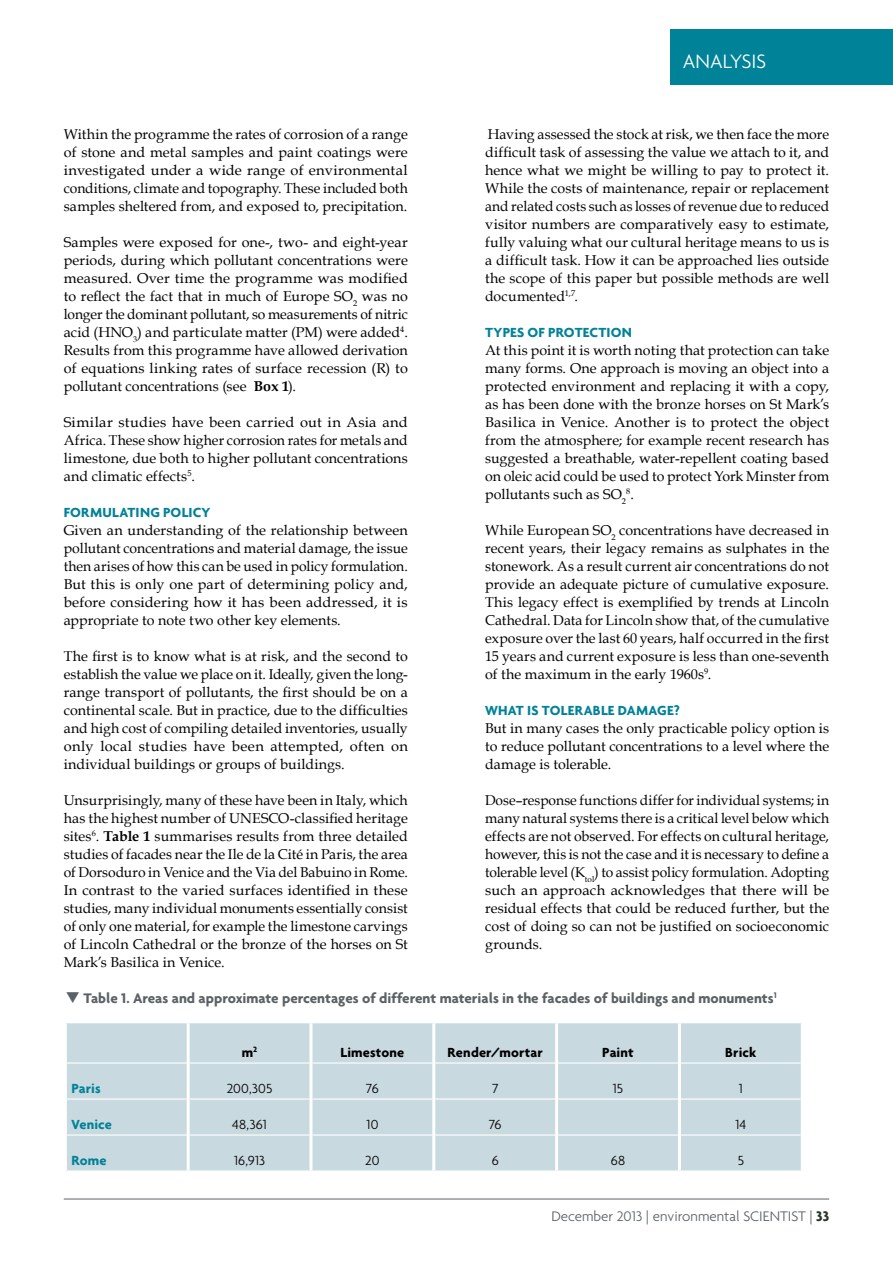
<style>
.page{position:relative;width:893px;height:1263px;background:#fff}
.page>*{position:absolute;margin:0;border:0;box-sizing:border-box;transform-origin:0 0}
.t1{font:300 21px "Agenda";color:#fff}
.t2{font:700 15px "Agenda";color:#5c6165}
.t3{font:300 15px "Agenda";color:#5c6165}
.t4{font:14.25px/18px "Book Antiqua";letter-spacing:.005em;color:#000;text-align:justify}
.t5{font:700 14.25px "Agenda";letter-spacing:.015em;color:#008298}
.t6{font:300 14.25px "Agenda";letter-spacing:.005em;color:#000}
.t7{font:700 14.25px "Agenda";letter-spacing:.015em;color:#000}
.t8{font:8.25px "Book Antiqua";color:#000}
.s1{font-weight:700}
.s2{font-size:14.25px}
.s3{font-weight:700;color:#27382b}
</style>
<div class="page">
<div style="left:670px;top:29px;width:223px;height:56px;background:#008298"></div>
<hr style="left:64px;top:1199px;width:765px;height:1px;background:#5c6165">
<div style="left:67px;top:1023px;width:734px;height:147px;background:#c9d9e0"></div>
<hr style="left:67px;top:1062px;width:120px;height:1px;background:#fff">
<hr style="left:190px;top:1062px;width:119px;height:1px;background:#fff">
<hr style="left:312px;top:1062px;width:120px;height:1px;background:#fff">
<hr style="left:435px;top:1062px;width:120px;height:1px;background:#fff">
<hr style="left:558px;top:1062px;width:120px;height:1px;background:#fff">
<hr style="left:681px;top:1062px;width:120px;height:1px;background:#fff">
<hr style="left:67px;top:1098px;width:120px;height:1px;background:#fff">
<hr style="left:190px;top:1098px;width:119px;height:1px;background:#fff">
<hr style="left:312px;top:1098px;width:120px;height:1px;background:#fff">
<hr style="left:435px;top:1098px;width:120px;height:1px;background:#fff">
<hr style="left:558px;top:1098px;width:120px;height:1px;background:#fff">
<hr style="left:681px;top:1098px;width:120px;height:1px;background:#fff">
<hr style="left:67px;top:1134px;width:120px;height:1px;background:#fff">
<hr style="left:190px;top:1134px;width:119px;height:1px;background:#fff">
<hr style="left:312px;top:1134px;width:120px;height:1px;background:#fff">
<hr style="left:435px;top:1134px;width:120px;height:1px;background:#fff">
<hr style="left:558px;top:1134px;width:120px;height:1px;background:#fff">
<hr style="left:681px;top:1134px;width:120px;height:1px;background:#fff">
<hr style="left:187px;top:1023px;width:3px;height:40px;background:#fff">
<hr style="left:309px;top:1023px;width:3px;height:40px;background:#fff">
<hr style="left:432px;top:1023px;width:3px;height:40px;background:#fff">
<hr style="left:555px;top:1023px;width:3px;height:40px;background:#fff">
<hr style="left:678px;top:1023px;width:3px;height:40px;background:#fff">
<hr style="left:187px;top:1063px;width:3px;height:36px;background:#fff">
<hr style="left:309px;top:1063px;width:3px;height:36px;background:#fff">
<hr style="left:432px;top:1063px;width:3px;height:36px;background:#fff">
<hr style="left:555px;top:1063px;width:3px;height:36px;background:#fff">
<hr style="left:678px;top:1063px;width:3px;height:36px;background:#fff">
<hr style="left:187px;top:1099px;width:3px;height:36px;background:#fff">
<hr style="left:309px;top:1099px;width:3px;height:36px;background:#fff">
<hr style="left:432px;top:1099px;width:3px;height:36px;background:#fff">
<hr style="left:555px;top:1099px;width:3px;height:36px;background:#fff">
<hr style="left:678px;top:1099px;width:3px;height:36px;background:#fff">
<hr style="left:187px;top:1135px;width:3px;height:35px;background:#fff">
<hr style="left:309px;top:1135px;width:3px;height:35px;background:#fff">
<hr style="left:432px;top:1135px;width:3px;height:35px;background:#fff">
<hr style="left:555px;top:1135px;width:3px;height:35px;background:#fff">
<hr style="left:678px;top:1135px;width:3px;height:35px;background:#fff">
<h1 class="t1" style="left:683px;top:49px;width:58px">Analysis</h1>
<p class="t4" style="left:64px;top:125px;width:346px">Within the programme the rates of corrosion of a range of stone and metal samples and paint coatings were investigated under a wide range of environmental conditions, climate and topography. These included both samples sheltered from, and exposed to, precipitation.</p>
<p class="t4" style="left:64px;top:233px;width:346px">Samples were exposed for one-, two- and eight-year periods, during which pollutant concentrations were measured. Over time the programme was modified to reflect the fact that in much of Europe SO<sub>2</sub> was no longer the dominant pollutant, so measurements of nitric acid (HNO<sub>3</sub>) and particulate matter (PM) were added<sup>4</sup>.<br>Results from this programme have allowed derivation of equations linking rates of surface recession (R) to pollutant concentrations (see <span class="s1">Box 1</span>).</p>
<p class="t4" style="left:64px;top:413px;width:346px">Similar studies have been carried out in Asia and Africa. These show higher corrosion rates for metals and limestone, due both to higher pollutant concentrations and climatic effects<sup>5</sup>.</p>
<p class="t5" style="left:64px;top:504px;width:18px">Formu</p>
<p class="t5" style="left:112px;top:504px;width:16px">latin</p>
<p class="t5" style="left:150px;top:504px;width:60px">g policy</p>
<p class="t4" style="left:64px;top:521px;width:346px">Given an understanding of the relationship between pollutant concentrations and material damage, the issue then arises of how this can be used in policy formulation.<br>But this is only one part of determining policy and, before considering how it has been addressed, it is appropriate to note two other key elements.</p>
<p class="t4" style="left:64px;top:647px;width:346px">The first is to know what is at risk, and the second to establish the value we place on it. Ideally, given the long&shy;range transport of pollutants, the first should be on a continental scale. But in practice, due to the difficulties and high cost of compiling detailed inventories, usually only local studies have been attempted, often on individual buildings or groups of buildings.</p>
<p class="t4" style="left:64px;top:791px;width:346px">Unsurprisingly, many of these have been in Italy, which has the highest number of UNESCO-classified heritage sites<sup>6</sup>. <span class="s1">Table 1</span> summarises results from three detailed studies of facades near the Ile de la Cité in Paris, the area of Dorsoduro in Venice and the Via del Babuino in Rome.<br>In contrast to the varied surfaces identified in these studies, many individual monuments essentially consist of only one material, for example the limestone carvings of Lincoln Cathedral or the bronze of the horses on St Mark’s Basilica in Venice.</p>
<p class="t2" style="left:66px;top:988px;width:713px">❑ Table 1. Areas and approximate percentages of different materials in the facades of buildings and monuments<sup>1</sup></p>
<p class="t4" style="left:485px;top:125px;width:346px">Having assessed the stock at risk, we then face the more difficult task of assessing the value we attach to it, and hence what we might be willing to pay to protect it.<br>While the costs of maintenance, repair or replacement and related costs such as losses of revenue due to reduced visitor numbers are comparatively easy to estimate, fully valuing what our cultural heritage means to us is a difficult task. How it can be approached lies outside the scope of this paper but possible methods are well documented<sup>1,7</sup>.</p>
<p class="t5" style="left:485px;top:324px;width:26px">Types</p>
<p class="t5" style="left:528px;top:324px;width:30px">of protection</p>
<p class="t4" style="left:485px;top:341px;width:346px">At this point it is worth noting that protection can take many forms. One approach is moving an object into a protected environment and replacing it with a copy, as has been done with the bronze horses on St Mark’s Basilica in Venice. Another is to protect the object from the atmosphere; for example recent research has suggested a breathable, water-repellent coating based on oleic acid could be used to protect York Minster from pollutants such as SO<sub>2</sub></p>
<p class="t8" style="left:626px;top:486px;width:9px">8<span class="s2">.</span></p>
<p class="t4" style="left:485px;top:521px;width:346px">While European SO<sub>2</sub> concentrations have decreased in recent years, their legacy remains as sulphates in the stonework. As a result current air concentrations do not provide an adequate picture of cumulative exposure.<br>This legacy effect is exemplified by trends at Lincoln Cathedral. Data for Lincoln show that, of the cumulative exposure over the last 60 years, half occurred in the first 15 years and current exposure is less than one-seventh of the maximum in the early 1960s<sup>9</sup>.</p>
<p class="t5" style="left:485px;top:702px;width:23px">What</p>
<p class="t5" style="left:527px;top:702px;width:50px">istolerab</p>
<p class="t5" style="left:601px;top:702px;width:28px">ledama</p>
<p class="t5" style="left:657px;top:702px;width:24px">ge?</p>
<p class="t4" style="left:485px;top:719px;width:346px">But in many cases the only practicable policy option is to reduce pollutant concentrations to a level where the damage is tolerable.</p>
<p class="t4" style="left:485px;top:791px;width:346px">Dose–response functions differ for individual systems; in many natural systems there is a critical level below which effects are not observed. For effects on cultural heritage, however, this is not the case and it is necessary to define a tolerable level (K<sub>tol</sub>) to assist policy formulation. Adopting such an approach acknowledges that there will be residual effects that could be reduced further, but the cost of doing so can not be justified on socioeconomic grounds.</p>
<p class="t7" style="left:242px;top:1044px;width:17px">m<sup>2</sup></p>
<p class="t7" style="left:340px;top:1044px;width:65px">Limestone</p>
<p class="t7" style="left:448px;top:1044px;width:97px">Render/mortar</p>
<p class="t7" style="left:602px;top:1044px;width:33px">Paint</p>
<p class="t7" style="left:725px;top:1044px;width:33px">Brick</p>
<p class="t5" style="left:71px;top:1080px;width:31px">Paris</p>
<p class="t6" style="left:227px;top:1080px;width:47px">200,305</p>
<p class="t6" style="left:366px;top:1080px;width:14px">76</p>
<p class="t6" style="left:492px;top:1080px;width:8px">7</p>
<p class="t6" style="left:613px;top:1080px;width:12px">15</p>
<p class="t6" style="left:739px;top:1080px;width:6px">1</p>
<p class="t5" style="left:71px;top:1116px;width:42px">Venice</p>
<p class="t6" style="left:232px;top:1116px;width:36px">48,361</p>
<p class="t6" style="left:366px;top:1116px;width:14px">10</p>
<p class="t6" style="left:489px;top:1116px;width:14px">76</p>
<p class="t6" style="left:735px;top:1116px;width:12px">14</p>
<p class="t5" style="left:71px;top:1152px;width:37px">Rome</p>
<p class="t6" style="left:234px;top:1152px;width:32px">16,913</p>
<p class="t6" style="left:365px;top:1152px;width:16px">20</p>
<p class="t6" style="left:492px;top:1152px;width:9px">6</p>
<p class="t6" style="left:611px;top:1152px;width:16px">68</p>
<p class="t6" style="left:738px;top:1152px;width:8px">5</p>
<p class="t3" style="left:551px;top:1207px;width:279px">December 2013 | environmental SCIENTIST | <span class="s3">33</span></p>
</div>
